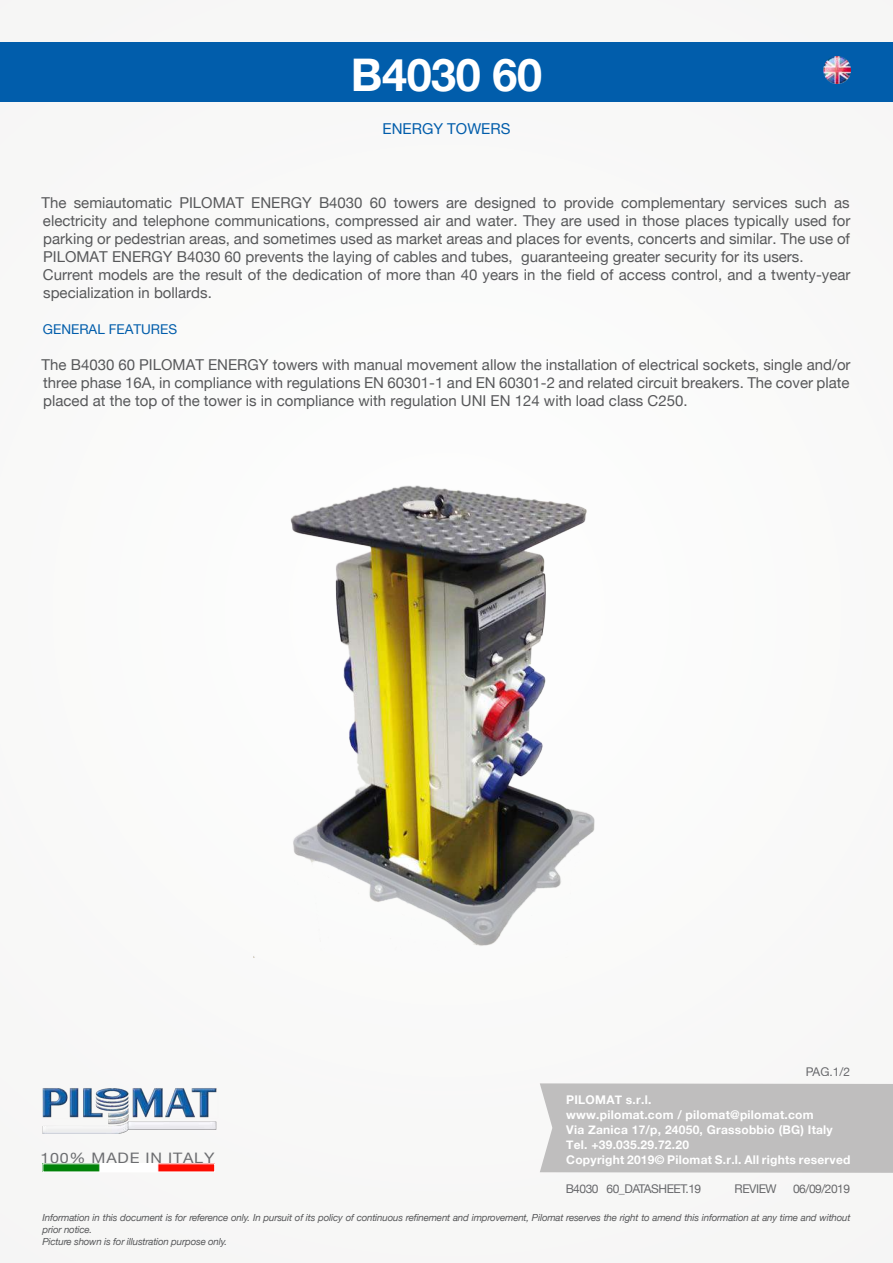
<style>
.page{position:relative;width:893px;height:1263px;background:#f9f9f8}
.page>*{position:absolute;margin:0;border:0;box-sizing:border-box;transform-origin:0 0}
.t1{font:700 45px "Helvetica Neue";letter-spacing:-.01em;color:#fff}
.t2{font:15px/18px "Helvetica Neue";color:#57585a}
.t3{font:15px "Helvetica Neue";color:#015dab}
.t4{font:14.4px "Helvetica Neue";letter-spacing:.05em;color:#6c6d70;scale:1.11 1}
.t5{font:13.5px "Helvetica Neue";color:#015dab}
.t6{font:700 12px/15px "Helvetica Neue";letter-spacing:.02em;color:#fff}
.t7{font:12px "Helvetica Neue";letter-spacing:-.04em;color:#6c6d70}
.t8{font:italic 9.75px/11.7px "Helvetica Neue";letter-spacing:-.02em;color:#57585a}
</style>
<div class="page">
<div style="left:540px;top:1083px;width:353px;height:90px;background:#bfbebe"></div>
<div style="left:0;top:43px;width:893px;height:59px;background:#015dab"></div>
<img style="left:43px;top:1088px;width:174px;height:46px">
<img style="left:45px;top:1165px;width:168px;height:5px">
<div style="left:43px;top:1163px;width:172px;height:9px;border:1px solid #fff"></div>
<img style="left:254px;top:485px;width:341px;height:473px">
<img style="left:823px;top:57px;width:27px;height:27px">
<h1 class="t1" style="left:351px;top:39px;width:193px">B4030 60</h1>
<p class="t3" style="left:383px;top:118px;width:129px">ENERGY TOWERS</p>
<p class="t2" style="left:42px;top:195px;width:810px">The semiautomatic PILOMAT ENERGY B4030 60 towers are designed to provide complementary services such as electricity and telephone communications, compressed air and water. They are used in those places typically used for parking or pedestrian areas, and sometimes used as market areas and places for events, concerts and similar. The use of PILOMAT ENERGY B4030 60 prevents the laying of cables and tubes, guaranteeing greater security for its users.<br>Current models are the result of the dedication of more than 40 years in the field of access control, and a twenty-year specialization in bollards.</p>
<p class="t5" style="left:43px;top:320px;width:136px">GENERAL FEATURES</p>
<p class="t2" style="left:42px;top:357px;width:810px;text-align:justify">The B4030 60 PILOMAT ENERGY towers with manual movement allow the installation of electrical sockets, single and/or three phase 16A, in compliance with regulations EN 60301-1 and EN 60301-2 and related circuit breakers. The cover plate placed at the top of the tower is in compliance with regulation UNI EN 124 with load class C250.</p>
<p class="t4" style="left:40px;top:1147px;width:158px">100% MADE IN ITALY</p>
<p class="t7" style="left:806px;top:1063px;width:46px">PAG.1/2</p>
<p class="t6" style="left:566px;top:1093px;width:286px">PILOMAT s.r.l.<br>www.pilomat.com / pilomat@pilomat.com<br>Via Zanica 17/p, 24050, Grassobbio (BG) Italy Tel. +39.035.29.72.20<br>Copyright 2019© Pilomat S.r.l. All rights reserved</p>
<p class="t7" style="left:566px;top:1180px;width:137px">B4030 60_DATASHEET.19</p>
<p class="t7" style="left:735px;top:1180px;width:44px">REVIEW</p>
<p class="t7" style="left:793px;top:1180px;width:59px">06/09/2019</p>
<p class="t8" style="left:43px;top:1212px;width:809px">Information in this document is for reference only. In pursuit of its policy of continuous refinement and improvement, Pilomat reserves the right to amend this information at any time and without prior notice.<br>Picture shown is for illustration purpose only.</p>
</div>
